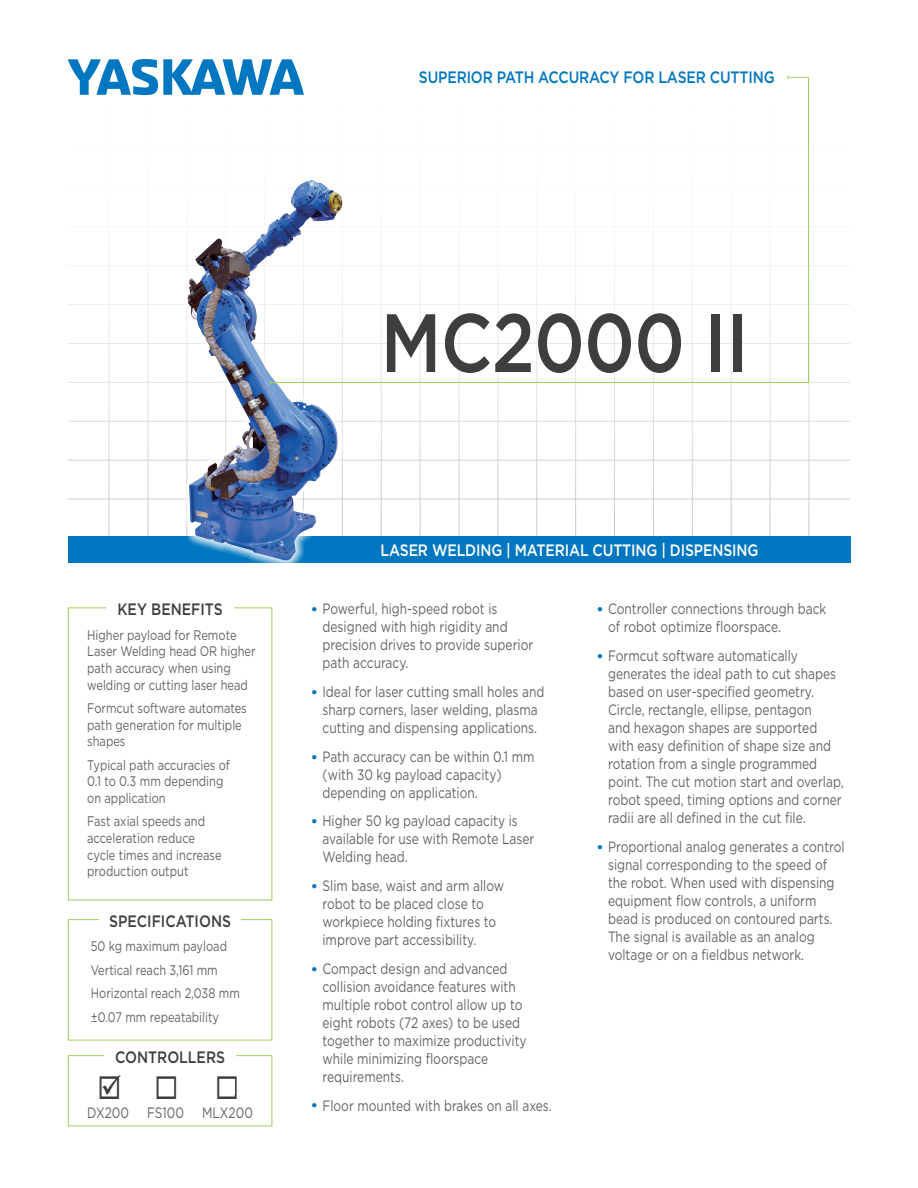
<style>
.page{position:relative;width:918px;height:1188px;background:#fff}
.page>*{position:absolute;margin:0;border:0;box-sizing:border-box;transform-origin:0 0}
.t1{font:500 82.5px "Gotham";letter-spacing:-.01em;color:#3e3e3f;scale:.85 1}
.t2{font:500 16.5px "Gotham";letter-spacing:-.01em;color:#fff;scale:.85 1}
.t3{font:500 16.5px "Gotham";color:#3e3e3f;scale:.85 1}
.t4{font:500 16.5px "Gotham";letter-spacing:-.01em;color:#0077c0;scale:.85 1}
.t5{font:15px/18px "Gotham";color:#636366;scale:.8 1}
.t6{font:13.8px/16.6px "Gotham";color:#636366;scale:.8 1}
.s1{font-size:16.5px;color:#0077c0}
</style>
<div class="page">
<hr style="left:109px;top:63px;width:1px;height:498px;background:#939598">
<hr style="left:148px;top:63px;width:1px;height:498px;background:#939598">
<hr style="left:187px;top:63px;width:1px;height:498px;background:#939598">
<hr style="left:225px;top:63px;width:1px;height:498px;background:#939598">
<hr style="left:264px;top:63px;width:1px;height:498px;background:#939598">
<hr style="left:342px;top:63px;width:1px;height:498px;background:#939598">
<hr style="left:381px;top:63px;width:1px;height:498px;background:#939598">
<hr style="left:420px;top:63px;width:1px;height:498px;background:#939598">
<hr style="left:459px;top:63px;width:1px;height:498px;background:#939598">
<hr style="left:498px;top:63px;width:1px;height:498px;background:#939598">
<hr style="left:537px;top:63px;width:1px;height:498px;background:#939598">
<hr style="left:575px;top:63px;width:1px;height:498px;background:#939598">
<hr style="left:614px;top:63px;width:1px;height:498px;background:#939598">
<hr style="left:653px;top:63px;width:1px;height:498px;background:#939598">
<hr style="left:692px;top:63px;width:1px;height:498px;background:#939598">
<hr style="left:731px;top:63px;width:1px;height:498px;background:#939598">
<hr style="left:770px;top:63px;width:1px;height:498px;background:#939598">
<hr style="left:809px;top:63px;width:1px;height:498px;background:#939598">
<hr style="left:68px;top:499px;width:782px;height:1px;background:#939598">
<hr style="left:68px;top:460px;width:782px;height:1px;background:#939598">
<hr style="left:68px;top:421px;width:782px;height:1px;background:#939598">
<hr style="left:68px;top:382px;width:782px;height:1px;background:#939598">
<hr style="left:68px;top:343px;width:782px;height:1px;background:#939598">
<hr style="left:68px;top:304px;width:782px;height:1px;background:#939598">
<hr style="left:68px;top:265px;width:782px;height:1px;background:#939598">
<hr style="left:68px;top:227px;width:782px;height:1px;background:#939598">
<hr style="left:68px;top:188px;width:782px;height:1px;background:#939598">
<hr style="left:68px;top:149px;width:782px;height:1px;background:#939598">
<hr style="left:68px;top:110px;width:782px;height:1px;background:#939598">
<hr style="left:68px;top:71px;width:782px;height:1px;background:#939598">
<div style="left:69px;top:536px;width:782px;height:27px;background:#0077c0"></div>
<svg style="left:68px;top:59px;width:236px;height:36px"></svg>
<div style="left:68px;top:607px;width:204px;height:293px;border:1px solid #a2cf5f"></div>
<div style="left:107px;top:594px;width:127px;height:30px;background:#fff"></div>
<div style="left:68px;top:919px;width:204px;height:121px;border:1px solid #a2cf5f"></div>
<div style="left:100px;top:905px;width:141px;height:30px;background:#fff"></div>
<div style="left:68px;top:1055px;width:204px;height:71px;border:1px solid #a2cf5f"></div>
<div style="left:104px;top:1041px;width:132px;height:31px;background:#fff"></div>
<img style="left:178px;top:171px;width:173px;height:392px">
<svg style="left:270px;top:77px;width:539px;height:306px"></svg>
<p class="t4" style="left:419px;top:67px;width:420px">SUPERIOR PATH ACCURACY FOR LASER CUTTING</p>
<h1 class="t1" style="left:381px;top:289px;width:434px">MC2000 II</h1>
<p class="t3" style="left:117px;top:599px;width:125px">KEY BENEFITS</p>
<p class="t6" style="left:87px;top:626px;width:212px">Higher payload for Remote<br>Laser Welding head OR higher path accuracy when using welding or cutting laser head</p>
<p class="t6" style="left:87px;top:699px;width:201px">Formcut software automates path generation for multiple shapes</p>
<p class="t6" style="left:87px;top:756px;width:180px">Typical path accuracies of<br>0.1 to 0.3 mm depending on application</p>
<p class="t6" style="left:87px;top:813px;width:170px">Fast axial speeds and acceleration reduce cycle times and increase production output</p>
<p class="t3" style="left:109px;top:910px;width:145px">SPECIFICATIONS</p>
<p class="t6" style="left:91px;top:935px;width:188px;line-height:23.4px">50 kg maximum payload<br>Vertical reach 3,161 mm<br>Horizontal reach 2,038 mm ±0.07 mm repeatability</p>
<p class="t3" style="left:115px;top:1047px;width:131px">CONTROLLERS</p>
<p class="t5" style="left:87px;top:1103px;width:209px">DX200 FS100 MLX200</p>
<p class="t2" style="left:381px;top:540px;width:446px">LASER WELDING | MATERIAL CUTTING | DISPENSING</p>
<p class="t5" style="left:322px;top:600px;width:265px;text-indent:-12px"><span class="s1">•</span> Powerful, high-speed robot is designed with high rigidity and precision drives to provide superior path accuracy.</p>
<p class="t5" style="left:310px;top:682px;width:294px;text-align:center"><span class="s1">•</span> Ideal for laser cutting small holes and sharp corners, laser welding, plasma cutting and dispensing applications.</p>
<p class="t5" style="left:322px;top:747px;width:267px;text-indent:-12px"><span class="s1">•</span> Path accuracy can be within 0.1 mm (with 30 kg payload capacity) depending on application.</p>
<p class="t5" style="left:322px;top:812px;width:266px;text-indent:-12px"><span class="s1">•</span> Higher 50 kg payload capacity is available for use with Remote Laser<br>Welding head.</p>
<p class="t5" style="left:322px;top:877px;width:229px;text-indent:-12px"><span class="s1">•</span> Slim base, waist and arm allow robot to be placed close to workpiece holding fixtures to improve part accessibility.</p>
<p class="t5" style="left:322px;top:959px;width:257px;text-indent:-12px"><span class="s1">•</span> Compact design and advanced collision avoidance features with multiple robot control allow up to eight robots (72 axes) to be used together to maximize productivity while minimizing floorspace requirements.</p>
<p class="t5" style="left:310px;top:1096px;width:303px"><span class="s1">•</span> Floor mounted with brakes on all axes.</p>
<p class="t5" style="left:608px;top:600px;width:274px;text-indent:-12px"><span class="s1">•</span> Controller connections through back of robot optimize floorspace.</p>
<p class="t5" style="left:608px;top:646px;width:296px;text-indent:-12px"><span class="s1">•</span> Formcut software automatically generates the ideal path to cut shapes based on user-specified geometry.<br>Circle, rectangle, ellipse, pentagon<br>and hexagon shapes are supported with easy definition of shape size and rotation from a single programmed point. The cut motion start and overlap, robot speed, timing options and corner radii are all defined in the cut file.</p>
<p class="t5" style="left:608px;top:837px;width:297px;text-indent:-12px"><span class="s1">•</span> Proportional analog generates a control signal corresponding to the speed of the robot. When used with dispensing equipment flow controls, a uniform bead is produced on contoured parts.<br>The signal is available as an analog voltage or on a fieldbus network.</p>
</div>
